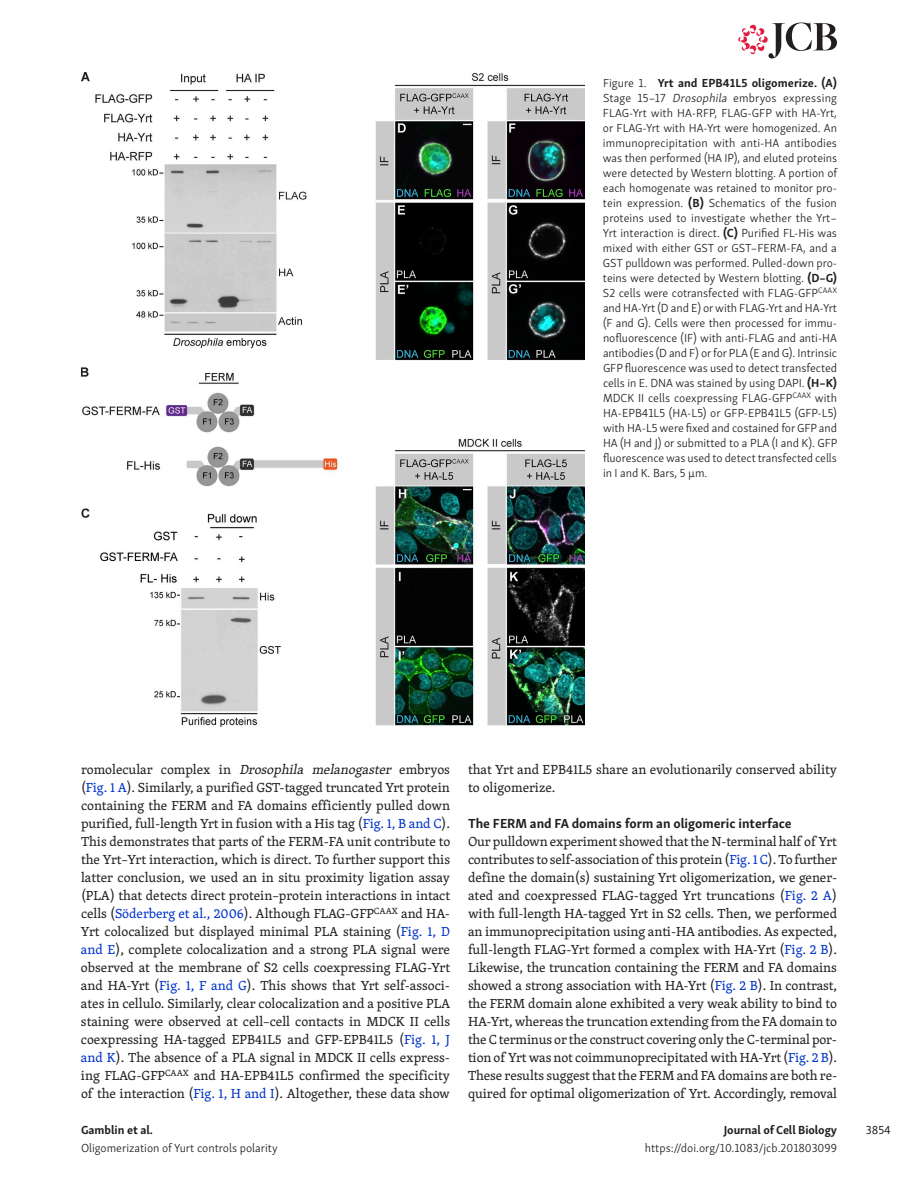
<style>
.page{position:relative;width:918px;height:1188px;background:#fff}
.page>*{position:absolute;margin:0;border:0;box-sizing:border-box;transform-origin:0 0}
.t1{font:13.5px/18px "Skolar PE";color:#231f20;text-align:justify}
.t2{font:700 13.5px "Skolar Sans PE";color:#231f20}
.t3{font:300 12px/15px "Skolar Sans PE";color:#231f20;text-align:justify}
.t4{font:700 12px "Skolar Sans PE";letter-spacing:-.005em;color:#231f20}
.t5{font:12px "Skolar Sans PE";color:#231f20}
.s1{font-weight:700}
.s2{font-style:italic}
.s3{color:#0034c9}
</style>
<div class="page">
<svg style="left:738px;top:23px;width:99px;height:35px"></svg>
<img style="left:81px;top:72px;width:504px;height:655px">
<p class="t3" style="left:603px;top:75px;width:236px">Figure 1. <span class="s1">Yrt and EPB41L5 oligomerize. (A)<br></span>Stage 15–17 <span class="s2">Drosophila</span> embryos expressing FLAG-Yrt with HA-RFP, FLAG-GFP with HA-Yrt, or FLAG-Yrt with HA-Yrt were homogenized. An immunoprecipitation with anti-HA antibodies was then performed (HA IP), and eluted proteins were detected by Western blotting. A portion of each homogenate was retained to monitor pro&shy;tein expression. <span class="s1">(B)</span> Schematics of the fusion proteins used to investigate whether the Yrt– Yrt interaction is direct. <span class="s1">(C)</span> Purified FL-His was mixed with either GST or GST–FERM-FA, and a GST pulldown was performed. Pulled-down pro&shy;teins were detected by Western blotting. <span class="s1">(D–G)<br></span>S2 cells were cotransfected with FLAG-GFP<sup>CAAX </sup>and HA-Yrt (D and E) or with FLAG-Yrt and HA-Yrt (F and G). Cells were then processed for immu&shy;nofluorescence (IF) with anti-FLAG and anti-HA antibodies (D and F) or for PLA (E and G). Intrinsic GFP fluorescence was used to detect transfected cells in E. DNA was stained by using DAPI. <span class="s1">(H–K)<br></span>MDCK II cells coexpressing FLAG-GFP<sup>CAAX</sup> with HA-EPB41L5 (HA-L5) or GFP-EPB41L5 (GFP-L5) with HA-L5 were fixed and costained for GFP and HA (H and J) or submitted to a PLA (I and K). GFP fluorescence was used to detect transfected cells in I and K. Bars, 5 µm.</p>
<p class="t1" style="left:81px;top:760px;width:371px">romolecular complex in <span class="s2">Drosophila melanogaster</span> embryos (<span class="s3">Fig. 1 A</span>). Similarly, a purified GST-tagged truncated Yrt protein containing the FERM and FA domains efficiently pulled down purified, full-length Yrt in fusion with a His tag (<span class="s3">Fig. 1, B and C</span>).<br>This demonstrates that parts of the FERM-FA unit contribute to the Yrt–Yrt interaction, which is direct. To further support this latter conclusion, we used an in situ proximity ligation assay (PLA) that detects direct protein–protein interactions in intact cells (<span class="s3">Söderberg et al., 2006</span>). Although FLAG-GFP<sup>CAAX</sup> and HA-Yrt colocalized but displayed minimal PLA staining (<span class="s3">Fig. 1, D and E</span>), complete colocalization and a strong PLA signal were observed at the membrane of S2 cells coexpressing FLAG-Yrt and HA-Yrt (<span class="s3">Fig. 1, F and G</span>). This shows that Yrt self-associ&shy;ates in cellulo. Similarly, clear colocalization and a positive PLA staining were observed at cell–cell contacts in MDCK II cells coexpressing HA-tagged EPB41L5 and GFP-EPB41L5 (<span class="s3">Fig. 1, J and K</span>). The absence of a PLA signal in MDCK II cells express&shy;ing FLAG-GFP<sup>CAAX</sup> and HA-EPB41L5 confirmed the specificity of the interaction (<span class="s3">Fig. 1, H and I</span>). Altogether, these data show</p>
<p class="t1" style="left:468px;top:760px;width:371px">that Yrt and EPB41L5 share an evolutionarily conserved ability to oligomerize.</p>
<p class="t2" style="left:468px;top:812px;width:325px">The FERM and FA domains form an oligomeric interface</p>
<p class="t1" style="left:468px;top:832px;width:371px">Our pulldown experiment showed that the N-terminal half of Yrt contributes to self-association of this protein (<span class="s3">Fig. 1 C</span>). To further define the domain(s) sustaining Yrt oligomerization, we gener&shy;ated and coexpressed FLAG-tagged Yrt truncations (<span class="s3">Fig. 2 A</span>) with full-length HA-tagged Yrt in S2 cells. Then, we performed an immunoprecipitation using anti-HA antibodies. As expected, full-length FLAG-Yrt formed a complex with HA-Yrt (<span class="s3">Fig. 2 B</span>).<br>Likewise, the truncation containing the FERM and FA domains showed a strong association with HA-Yrt (<span class="s3">Fig. 2 B</span>). In contrast, the FERM domain alone exhibited a very weak ability to bind to HA-Yrt, whereas the truncation extending from the FA domain to the C terminus or the construct covering only the C-terminal por&shy;tion of Yrt was not coimmunoprecipitated with HA-Yrt (<span class="s3">Fig. 2 B</span>).<br>These results suggest that the FERM and FA domains are both re&shy;quired for optimal oligomerization of Yrt. Accordingly, removal</p>
<p class="t4" style="left:81px;top:1120px;width:73px">Gamblin et al.</p>
<p class="t3" style="left:81px;top:1140px;width:198px">Oligomerization of Yurt controls polarity</p>
<p class="t4" style="left:724px;top:1120px;width:115px">Journal of Cell Biology</p>
<p class="t3" style="left:645px;top:1140px;width:194px">https://doi.org/10.1083/jcb.201803099</p>
<p class="t5" style="left:866px;top:1121px;width:27px">3854</p>
</div>
